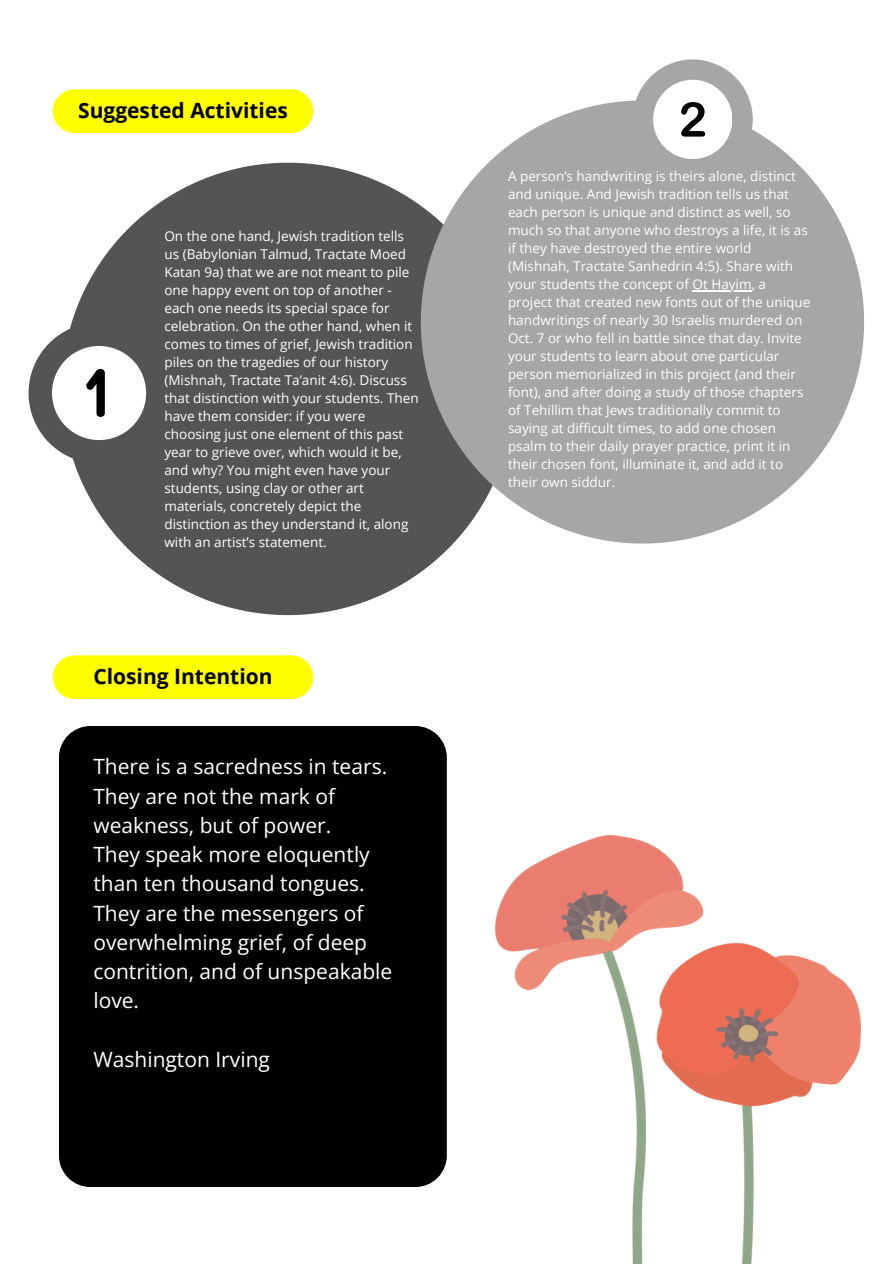
<style>
.page{position:relative;width:894px;height:1264px;background:#fff}
.page>*{position:absolute;margin:0;border:0;box-sizing:border-box;transform-origin:0 0}
.t1{font:21px/29.2px "Open Sans";color:#fff}
.t2{font:700 21px "Open Sans";color:#000}
.t3{font:13.5px/18px "Open Sans";color:#fff}
</style>
<div class="page">
<div style="left:53px;top:89px;width:260px;height:44px;background:#ff0;border-radius:22px"></div>
<div style="left:53px;top:655px;width:260px;height:44px;background:#ff0;border-radius:22px"></div>
<svg style="left:71px;top:163px;width:286px;height:452px;fill:#545454"></svg>
<svg style="left:357px;top:102px;width:507px;height:503px;fill:#a6a6a6"></svg>
<svg style="left:29px;top:323px;width:140px;height:140px"></svg>
<svg style="left:615px;top:59px;width:154px;height:137px"></svg>
<div style="left:59px;top:726px;width:387px;height:460px;background:#000"></div>
<img style="left:495px;top:835px;width:365px;height:428px">
<hr style="left:692px;top:290px;width:59px;height:1px;background:#fff">
<p class="t2" style="left:78px;top:95px;width:211px">Suggested Activities</p>
<h1 class="t3" style="left:164px;top:227px;width:256px">On the one hand, Jewish tradition tells us (Babylonian Talmud, Tractate Moed Katan 9a) that we are not meant to pile one happy event on top of another - each one needs its special space for celebration. On the other hand, when it comes to times of grief, Jewish tradition piles on the tragedies of our history (Mishnah, Tractate Ta’anit 4:6). Discuss that distinction with your students. Then have them consider: if you were choosing just one element of this past year to grieve over, which would it be, and why? You might even have your students, using clay or other art materials, concretely depict the distinction as they understand it, along with an artist’s statement.</h1>
<p class="t2" style="left:93px;top:661px;width:181px">Closing Intention</p>
<p class="t1" style="left:93px;top:751px;width:300px">There is a sacredness in tears.<br>They are not the mark of weakness, but of power.<br>They speak more eloquently than ten thousand tongues.<br>They are the messengers of overwhelming grief, of deep contrition, and of unspeakable love.</p>
<p class="t1" style="left:93px;top:1044px;width:178px">Washington Irving</p>
<p class="t3" style="left:508px;top:167px;width:301px">A person’s handwriting is theirs alone, distinct and unique. And Jewish tradition tells us that each person is unique and distinct as well, so much so that anyone who destroys a life, it is as if they have destroyed the entire world (Mishnah, Tractate Sanhedrin 4:5). Share with your students the concept of Ot Hayim, a</p>
<p class="t3" style="left:508px;top:293px;width:304px">project that created new fonts out of the unique handwritings of nearly 30 Israelis murdered on Oct. 7 or who fell in battle since that day. Invite your students to learn about one particular person memorialized in this project (and their font), and after doing a study of those chapters of Tehillim that Jews traditionally commit to saying at difficult times, to add one chosen psalm to their daily prayer practice, print it in their chosen font, illuminate it, and add it to their own siddur.</p>
</div>
